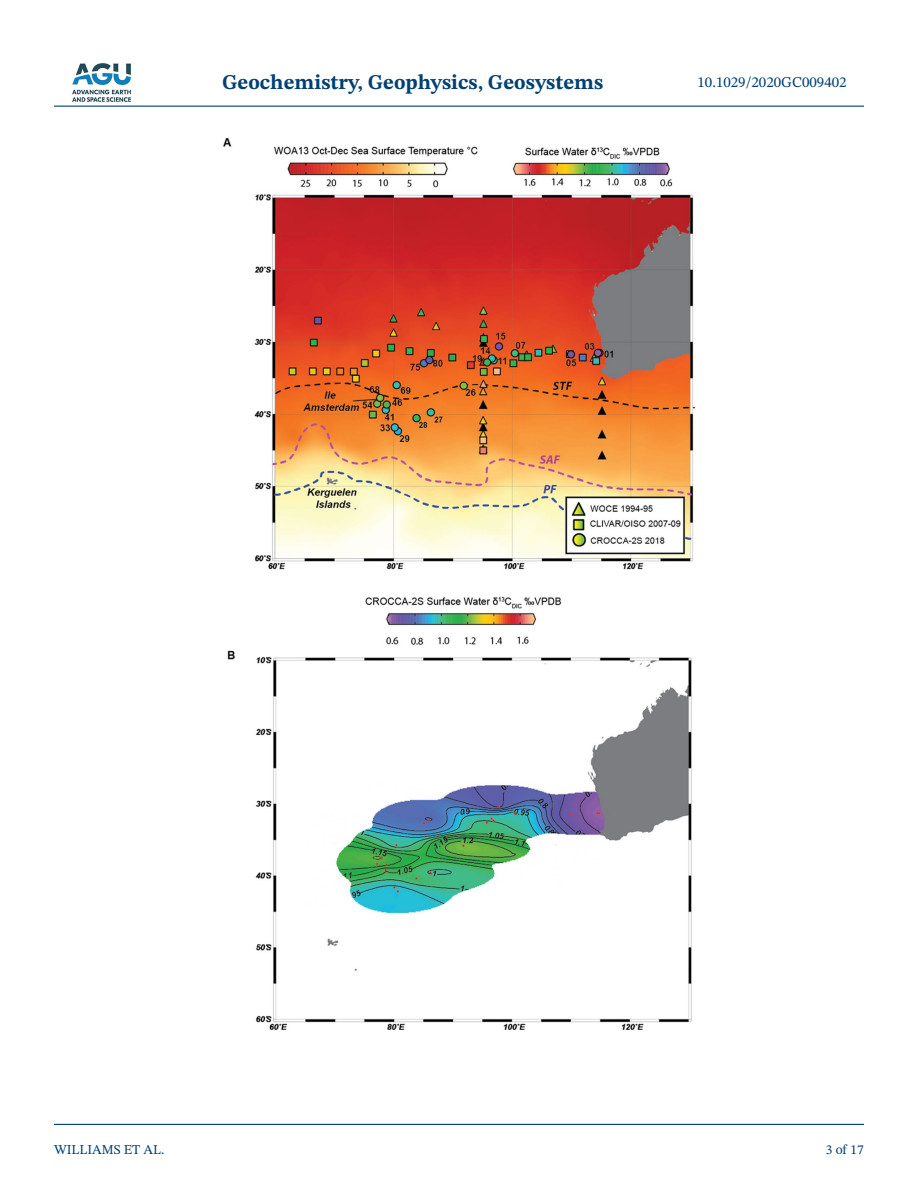
<style>
.page{position:relative;width:918px;height:1188px;background:#fff}
.page>*{position:absolute;margin:0;border:0;box-sizing:border-box;transform-origin:0 0}
.t1{font:700 21px "STIX Two Text";color:#004073}
.t2{font:15px "STIX Two Text";color:#004073}
.t3{font:13.5px "STIX Two Text";color:#004073}
</style>
<div class="page">
<hr style="left:54px;top:106px;width:810px;height:1px;background:#004073">
<hr style="left:54px;top:1124px;width:810px;height:1px;background:#004073">
<img style="left:72px;top:63px;width:59px;height:39px">
<img style="left:223px;top:138px;width:472px;height:892px">
<p class="t1" style="left:222px;top:67px;width:383px">Geochemistry, Geophysics, Geosystems</p>
<p class="t2" style="left:697px;top:72px;width:151px">10.1029/2020GC009402</p>
<p class="t3" style="left:54px;top:1140px;width:112px">WILLIAMS ET AL.</p>
<p class="t3" style="left:826px;top:1140px;width:40px">3 of 17</p>
</div>
